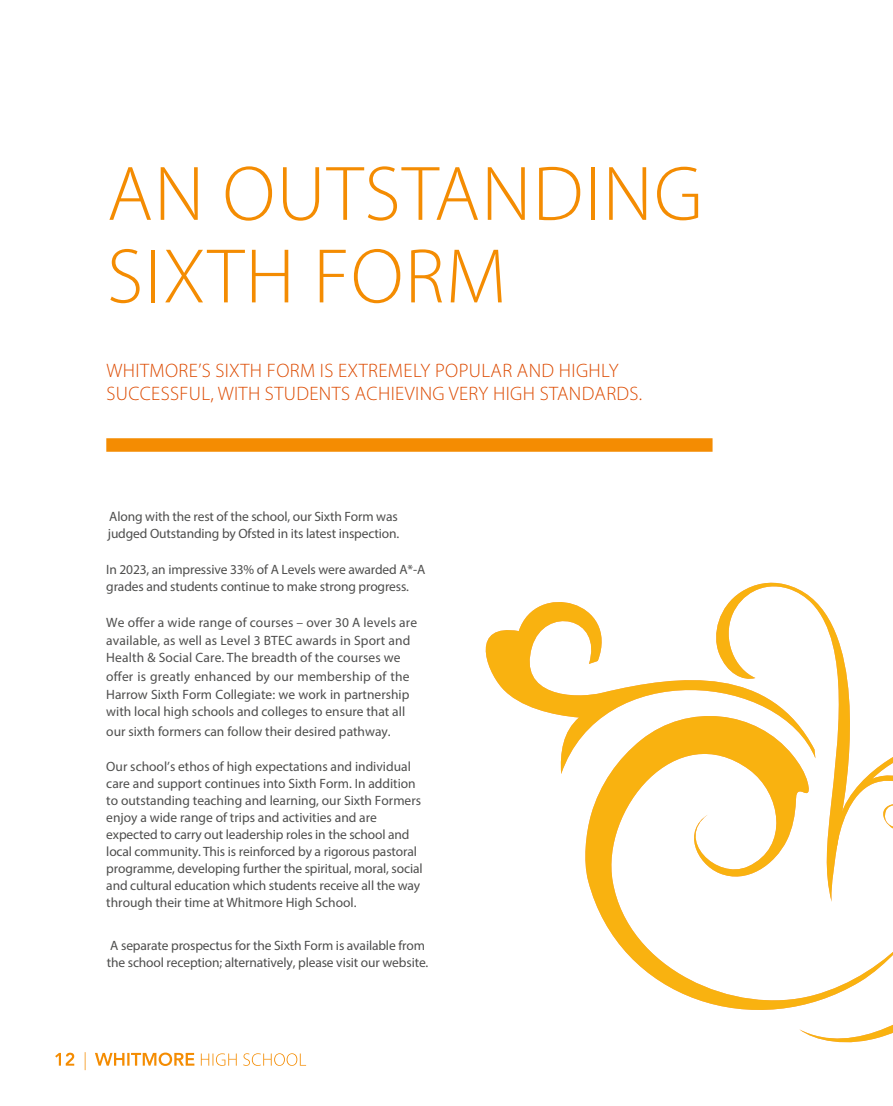
<style>
.page{position:relative;width:893px;height:1106px;background:#fff}
.page>*{position:absolute;margin:0;border:0;box-sizing:border-box;transform-origin:0 0}
.t1{font:300 78px/82.5px "Myriad Pro";letter-spacing:.02em;color:#f48c02}
.t2{font:300 19.5px/23.4px "Myriad Pro";letter-spacing:.02em;color:#dc4a00}
.t3{font:13.5px/17.1px "Myriad Pro";letter-spacing:-.01em;color:#4e4e4d}
.t4{font:13.5px/17.1px "Myriad Pro";letter-spacing:.01em;color:#4e4e4d}
</style>
<div class="page">
<div style="left:106px;top:438px;width:607px;height:14px;background:#f48c02"></div>
<svg style="left:485px;top:602px;width:226px;height:172px"></svg>
<svg style="left:583px;top:703px;width:310px;height:340px"></svg>
<svg style="left:711px;top:582px;width:154px;height:319px"></svg>
<svg style="left:55px;top:1052px;width:251px;height:18px"></svg>
<h1 class="t1" style="left:107px;top:152px;width:597px">AN OUTSTANDING<br>SIXTH FORM</h1>
<h2 class="t2" style="left:106px;top:358px;width:537px">WHITMORE’S SIXTH FORM IS EXTREMELY POPULAR AND HIGHLY<br>SUCCESSFUL, WITH STUDENTS ACHIEVING VERY HIGH STANDARDS.</h2>
<p class="t3" style="left:108px;top:508px;width:293px">Along with the rest of the school, our Sixth Form was judged Outstanding by Ofsted in its latest inspection.</p>
<p class="t3" style="left:106px;top:560px;width:320px;line-height:17.5px">In 2023, an impressive 33% of A Levels were awarded A*-A grades and students continue to make strong progress.</p>
<p class="t4" style="left:106px;top:614px;width:312px">We offer a wide range of courses – over 30 A levels are available, as well as Level 3 BTEC awards in Sport and<br>Health &amp; Social Care. The breadth of the courses we</p>
<p class="t3" style="left:106px;top:668px;width:305px;text-align:justify">offer is greatly enhanced by our membership of the Harrow Sixth Form Collegiate: we work in partnership with local high schools and colleges to ensure that all</p>
<p class="t3" style="left:106px;top:722px;width:286px">our sixth formers can follow their desired pathway.</p>
<p class="t3" style="left:106px;top:757px;width:318px">Our school’s ethos of high expectations and individual care and support continues into Sixth Form. In addition to outstanding teaching and learning, our Sixth Formers enjoy a wide range of trips and activities and are expected to carry out leadership roles in the school and local community. This is reinforced by a rigorous pastoral programme, developing further the spiritual, moral, social and cultural education which students receive all the way through their time at Whitmore High School.</p>
<p class="t3" style="left:107px;top:936px;width:323px">A separate prospectus for the Sixth Form is available from the school reception; alternatively, please visit our website.</p>
</div>
